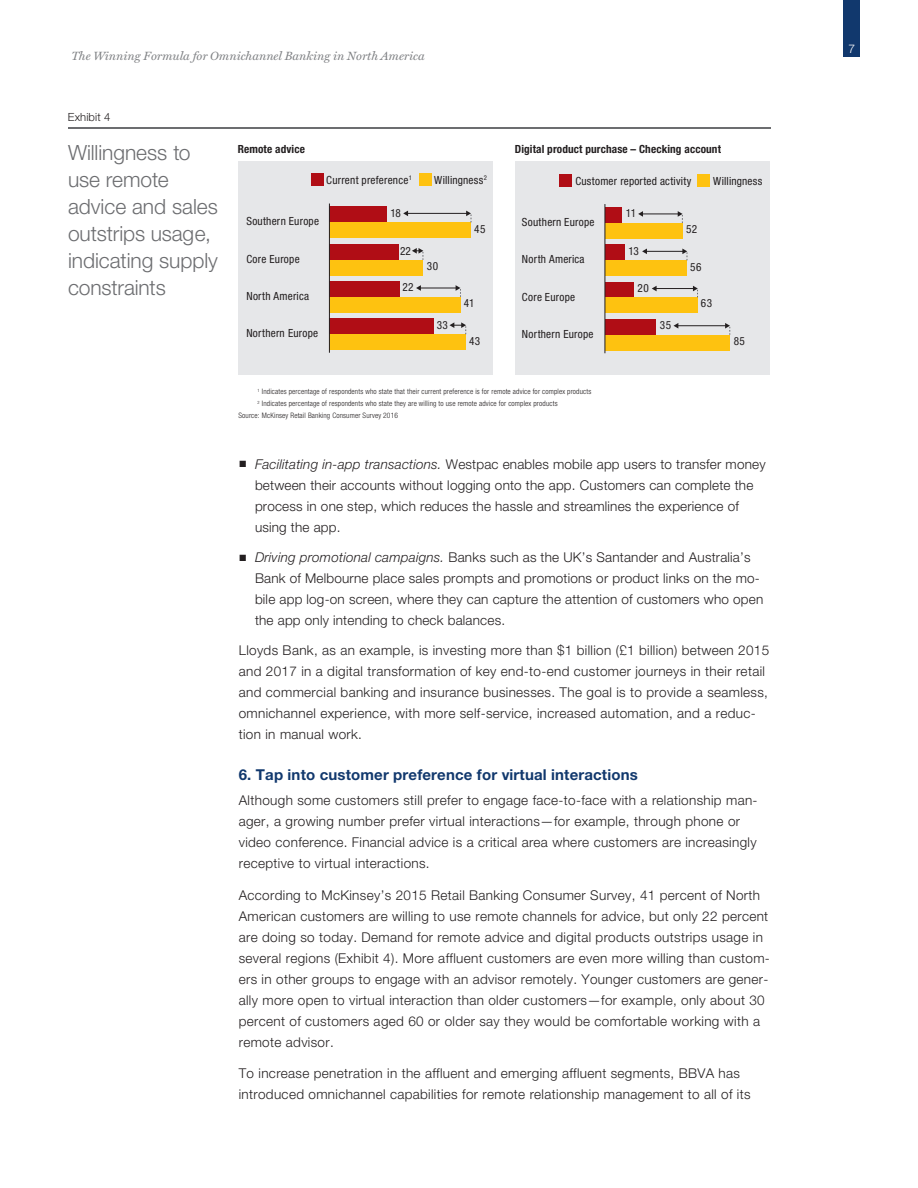
<style>
.page{position:relative;width:918px;height:1188px;background:#fff}
.page>*{position:absolute;margin:0;border:0;box-sizing:border-box;transform-origin:0 0}
.t1{font:300 21px/27px "Helvetica Neue LT Std";letter-spacing:-.005em;color:#6c6d70}
.sub_head{font:700 15px "Helvetica Neue LT Std";letter-spacing:.01em;color:#11386d}
.Text{font:300 13.5px/21px "Helvetica Neue LT Std";letter-spacing:.025em;color:#231f20}
.Bullet{font:300 13.5px/21px "Helvetica Neue LT Std";letter-spacing:.015em;color:#231f20}
.t2{font:italic 12px "Miller Text";color:#808285}
.t3{font:300 12px "Helvetica Neue LT Std";color:#fff}
.t4{font:condensed 11.25px "Helvetica Neue LT Std";letter-spacing:.025em;color:#231f20}
.t5{font:700 condensed 11.25px "Helvetica Neue LT Std";letter-spacing:.01em;color:#231f20}
.t6{font:300 11.25px "Helvetica Neue LT Std";letter-spacing:.01em;color:#231f20}
.t7{font:300 condensed 7.5px "Helvetica Neue LT Std";letter-spacing:.02em;color:#231f20}
.s1{font-family:"Arial";font-weight:700}
.s2{font-style:italic}
</style>
<div class="page">
<div style="left:844px;top:0;width:16px;height:57px;background:#11386d"></div>
<div style="left:238px;top:161px;width:255px;height:214px;background:#e6e7e9"></div>
<div style="left:515px;top:161px;width:254px;height:214px;background:#e6e7e9"></div>
<div style="left:605px;top:207px;width:17px;height:16px;background:#b00d15"></div>
<div style="left:605px;top:244px;width:19px;height:16px;background:#b00d15"></div>
<div style="left:605px;top:282px;width:29px;height:15px;background:#b00d15"></div>
<div style="left:605px;top:319px;width:51px;height:16px;background:#b00d15"></div>
<div style="left:605px;top:223px;width:77px;height:15px;background:#fec210"></div>
<div style="left:605px;top:260px;width:82px;height:16px;background:#fec210"></div>
<div style="left:605px;top:297px;width:93px;height:16px;background:#fec210"></div>
<div style="left:605px;top:335px;width:125px;height:15px;background:#fec210"></div>
<hr style="left:605px;top:204px;width:1px;height:149px;background:#231f20">
<div style="left:329px;top:207px;width:58px;height:15px;background:#b00d15"></div>
<div style="left:329px;top:244px;width:70px;height:16px;background:#b00d15"></div>
<div style="left:329px;top:281px;width:71px;height:16px;background:#b00d15"></div>
<div style="left:329px;top:318px;width:105px;height:16px;background:#b00d15"></div>
<div style="left:329px;top:222px;width:142px;height:16px;background:#fec210"></div>
<div style="left:329px;top:260px;width:94px;height:15px;background:#fec210"></div>
<div style="left:329px;top:297px;width:131px;height:15px;background:#fec210"></div>
<div style="left:329px;top:334px;width:137px;height:16px;background:#fec210"></div>
<hr style="left:329px;top:204px;width:1px;height:149px;background:#231f20">
<div style="left:311px;top:173px;width:13px;height:13px;background:#b00d15"></div>
<div style="left:419px;top:173px;width:13px;height:13px;background:#fec210"></div>
<div style="left:559px;top:174px;width:13px;height:13px;background:#b00d15"></div>
<div style="left:697px;top:174px;width:13px;height:13px;background:#fec210"></div>
<hr style="left:678px;top:325px;width:48px;height:1px;background:#231f20">
<svg style="left:674px;top:323px;width:4px;height:6px"></svg>
<svg style="left:725px;top:323px;width:5px;height:12px"></svg>
<hr style="left:656px;top:288px;width:38px;height:1px;background:#231f20">
<svg style="left:652px;top:286px;width:5px;height:5px"></svg>
<svg style="left:693px;top:286px;width:5px;height:11px"></svg>
<hr style="left:646px;top:251px;width:37px;height:1px;background:#231f20">
<svg style="left:642px;top:249px;width:5px;height:5px"></svg>
<svg style="left:682px;top:249px;width:6px;height:11px"></svg>
<hr style="left:642px;top:214px;width:37px;height:1px;background:#231f20">
<svg style="left:638px;top:211px;width:5px;height:6px"></svg>
<svg style="left:678px;top:211px;width:5px;height:12px"></svg>
<hr style="left:420px;top:288px;width:36px;height:1px;background:#231f20">
<svg style="left:416px;top:285px;width:5px;height:6px"></svg>
<svg style="left:456px;top:285px;width:5px;height:12px"></svg>
<svg style="left:450px;top:322px;width:16px;height:12px"></svg>
<svg style="left:412px;top:248px;width:12px;height:12px"></svg>
<hr style="left:407px;top:213px;width:60px;height:1px;background:#231f20">
<svg style="left:403px;top:211px;width:5px;height:5px"></svg>
<svg style="left:466px;top:211px;width:6px;height:11px"></svg>
<hr style="left:68px;top:128px;width:702px;height:1px;background:#6c6d70">
<p class="t2" style="left:71px;top:48px;width:355px">The Winning Formula for Omnichannel Banking in North America</p>
<p class="t6" style="left:68px;top:111px;width:44px">Exhibit 4</p>
<p class="t1" style="left:68px;top:138px;width:152px">Willingness to use remote advice and sales outstrips usage, indicating supply constraints</p>
<p class="t5" style="left:238px;top:142px;width:69px">Remote advice</p>
<p class="t5" style="left:515px;top:142px;width:208px">Digital product purchase – Checking account</p>
<p class="t4" style="left:326px;top:174px;width:87px">Current preference<sup>1</sup></p>
<p class="t4" style="left:434px;top:174px;width:54px">Willingness<sup>2</sup></p>
<p class="t4" style="left:575px;top:174px;width:118px">Customer reported activity</p>
<p class="t4" style="left:713px;top:174px;width:51px">Willingness</p>
<p class="t4" style="left:246px;top:215px;width:74px">Southern Europe</p>
<p class="t4" style="left:246px;top:252px;width:55px">Core Europe</p>
<p class="t4" style="left:390px;top:206px;width:12px">18</p>
<p class="t4" style="left:400px;top:244px;width:12px">22</p>
<p class="t4" style="left:427px;top:260px;width:13px">30</p>
<p class="t4" style="left:474px;top:222px;width:13px">45</p>
<p class="t4" style="left:522px;top:216px;width:74px">Southern Europe</p>
<p class="t4" style="left:522px;top:253px;width:64px">North America</p>
<p class="t4" style="left:626px;top:207px;width:12px">11</p>
<p class="t4" style="left:628px;top:245px;width:12px">13</p>
<p class="t4" style="left:686px;top:223px;width:13px">52</p>
<p class="t4" style="left:690px;top:260px;width:13px">56</p>
<p class="t4" style="left:246px;top:290px;width:64px">North America</p>
<p class="t4" style="left:402px;top:281px;width:13px">22</p>
<p class="t4" style="left:464px;top:296px;width:12px">41</p>
<p class="t4" style="left:522px;top:290px;width:55px">Core Europe</p>
<p class="t4" style="left:638px;top:281px;width:13px">20</p>
<p class="t4" style="left:701px;top:297px;width:13px">63</p>
<p class="t4" style="left:246px;top:327px;width:73px">Northern Europe</p>
<p class="t4" style="left:437px;top:318px;width:13px">33</p>
<p class="t4" style="left:469px;top:334px;width:13px">43</p>
<p class="t4" style="left:522px;top:327px;width:73px">Northern Europe</p>
<p class="t4" style="left:660px;top:319px;width:13px">35</p>
<p class="t4" style="left:734px;top:335px;width:13px">85</p>
<p class="t7" style="left:258px;top:387px;width:335px"><sup>1</sup> Indicates percentage of respondents who state that their current preference is for remote advice for complex products</p>
<p class="t7" style="left:258px;top:399px;width:302px"><sup>2</sup> Indicates percentage of respondents who state they are willing to use remote advice for complex products</p>
<p class="t7" style="left:238px;top:411px;width:161px">Source: McKinsey Retail Banking Consumer Survey 2016</p>
<p class="Bullet" style="left:255px;top:453px;width:512px;text-indent:-16px"><span class="s1">■</span> <span class="s2">Facilitating in-app transactions.</span> Westpac enables mobile app users to transfer money between their accounts without logging onto the app. Customers can complete the process in one step, which reduces the hassle and streamlines the experience of using the app.</p>
<p class="Bullet" style="left:255px;top:547px;width:510px;text-indent:-16px"><span class="s1">■</span> <span class="s2">Driving promotional campaigns.</span> Banks such as the UK’s Santander and Australia’s Bank of Melbourne place sales prompts and promotions or product links on the mo&shy;bile app log-on screen, where they can capture the attention of customers who open the app only intending to check balances.</p>
<p class="Text" style="left:239px;top:640px;width:532px">Lloyds Bank, as an example, is investing more than $1 billion (£1 billion) between 2015 and 2017 in a digital transformation of key end-to-end customer journeys in their retail and commercial banking and insurance businesses. The goal is to provide a seamless, omnichannel experience, with more self-service, increased automation, and a reduc&shy;tion in manual work.</p>
<p class="sub_head" style="left:239px;top:765px;width:401px">6. Tap into customer preference for virtual interactions</p>
<p class="Text" style="left:239px;top:790px;width:520px">Although some customers still prefer to engage face-to-face with a relationship man&shy;ager, a growing number prefer virtual interactions—for example, through phone or video conference. Financial advice is a critical area where customers are increasingly receptive to virtual interactions.</p>
<p class="Text" style="left:239px;top:884px;width:533px">According to McKinsey’s 2015 Retail Banking Consumer Survey, 41 percent of North American customers are willing to use remote channels for advice, but only 22 percent are doing so today. Demand for remote advice and digital products outstrips usage in several regions (Exhibit 4). More affluent customers are even more willing than custom&shy;ers in other groups to engage with an advisor remotely. Younger customers are gener&shy;ally more open to virtual interaction than older customers—for example, only about 30 percent of customers aged 60 or older say they would be comfortable working with a remote advisor.</p>
<p class="Text" style="left:239px;top:1063px;width:513px">To increase penetration in the affluent and emerging affluent segments, BBVA has introduced omnichannel capabilities for remote relationship management to all of its</p>
<p class="t3" style="left:848px;top:41px;width:8px">7</p>
</div>
